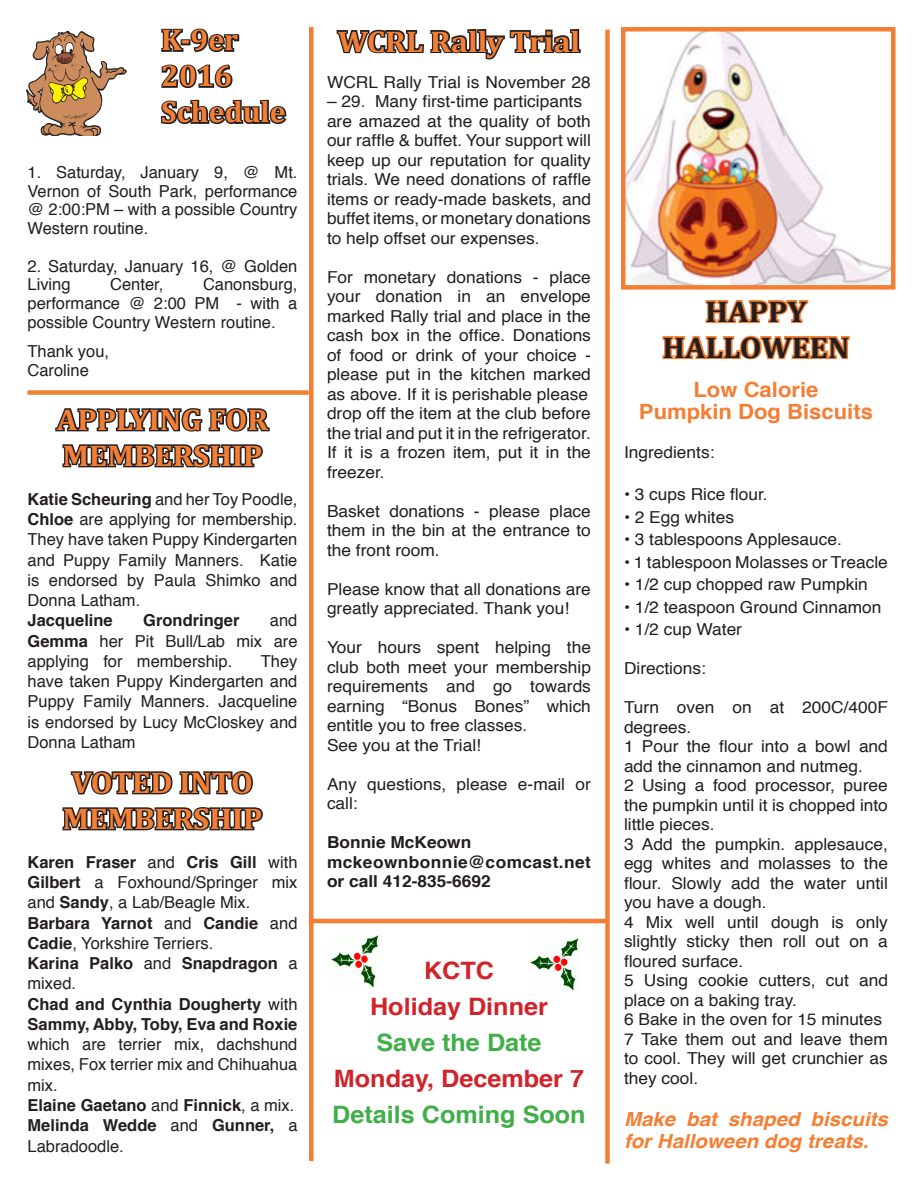
<style>
.page{position:relative;width:918px;height:1188px;background:#fff}
.page>*{position:absolute;margin:0;border:0;box-sizing:border-box;transform-origin:0 0}
.t1{font:700 30px "Cambria";color:#f47f34;scale:1.05 1}
.t2{font:700 30px "Cambria";color:#f47f34}
.t3{font:700 30px "Cambria";color:#231f20;scale:1.05 1}
.t4{font:700 24px "Helvetica";color:#d1232a;scale:1.05 1}
.t5{font:700 24px "Helvetica";color:#40ae49;scale:1.05 1}
.t6{font:700 21px "Helvetica";color:#f47f34;scale:1.05 1}
.t7{font:italic 700 19.5px/22.5px "Helvetica";color:#f47f34;scale:1.05 1}
.t8{font:16.5px/19.5px "Helvetica";color:#231f20;text-align:justify;scale:1.05 1}
.t9{font:16.5px/20.2px "Helvetica";color:#231f20;text-align:justify}
.t10{font:700 16.5px/20.2px "Helvetica";color:#231f20}
.t11{font:700 16.5px/19.5px "Helvetica";letter-spacing:.025em;color:#231f20;scale:1.05 1}
.t12{font:700 16.5px "Helvetica";color:#231f20;scale:1.05 1}
.s1{font-weight:700}
.s2{font-weight:400}
</style>
<div class="page">
<svg style="left:161px;top:28px;width:79px;height:25px"></svg>
<svg style="left:161px;top:64px;width:72px;height:25px"></svg>
<svg style="left:161px;top:99px;width:126px;height:26px"></svg>
<svg style="left:55px;top:408px;width:215px;height:24px"></svg>
<svg style="left:62px;top:444px;width:201px;height:24px"></svg>
<svg style="left:70px;top:771px;width:183px;height:24px"></svg>
<svg style="left:62px;top:807px;width:201px;height:24px"></svg>
<svg style="left:26px;top:31px;width:100px;height:105px"></svg>
<div style="left:309px;top:27px;width:5px;height:1134px;background:#f47f34"></div>
<svg style="left:336px;top:29px;width:245px;height:31px"></svg>
<svg style="left:705px;top:299px;width:104px;height:25px"></svg>
<svg style="left:662px;top:335px;width:188px;height:25px"></svg>
<div style="left:28px;top:390px;width:281px;height:5px;background:#f47f34"></div>
<div style="left:605px;top:30px;width:5px;height:1134px;background:#f47f34"></div>
<img style="left:626px;top:32px;width:265px;height:253px">
<div style="left:621px;top:27px;width:275px;height:263px;border:4px solid #f47f34"></div>
<hr style="left:309px;top:919px;width:299px;height:4px;background:#f47f34">
<img style="left:331px;top:936px;width:48px;height:52px">
<img style="left:530px;top:939px;width:49px;height:52px">
<p class="t2" style="left:161px;top:22px;width:78px">K-9er</p>
<p class="t2" style="left:161px;top:58px;width:73px">2016</p>
<p class="t2" style="left:161px;top:94px;width:126px">Schedule</p>
<p class="t9" style="left:28px;top:163px;width:272px;line-height:18.8px">1. Saturday, January 9, @ Mt.<br>Vernon of South Park, performance @ 2:00:PM – with a possible Country Western routine.</p>
<p class="t9" style="left:28px;top:257px;width:271px;line-height:18.8px">2. Saturday, January 16, @ Golden<br>Living</p>
<p class="t9" style="left:28px;top:276px;width:271px;line-height:18.8px;text-indent:176px">Canonsburg, performance @ 2:00 PM - with a possible Country Western routine.</p>
<p class="t9" style="left:28px;top:342px;width:83px">Thank you,</p>
<p class="t9" style="left:28px;top:360px;width:63px">Caroline</p>
<p class="t1" style="left:57px;top:401px;width:203px">APPLYING FOR</p>
<p class="t1" style="left:63px;top:437px;width:192px">MEMBERSHIP</p>
<p class="t9" style="left:28px;top:489px;width:271px"><span class="s1">Katie Scheuring</span> and her Toy Poodle, <span class="s1">Chloe</span> are applying for membership.<br>They have taken Puppy Kindergarten and Puppy Family Manners. Katie is endorsed by Paula Shimko and Donna Latham.</p>
<p class="t10" style="left:28px;top:611px;width:87px">Jacqueline</p>
<p class="t10" style="left:143px;top:611px;width:98px">Grondringer</p>
<p class="t9" style="left:110px;top:275px;width:55px">Center,</p>
<p class="t9" style="left:28px;top:611px;width:271px;text-indent:242px">and <span class="s1">Gemma</span> her Pit Bull/Lab mix are applying for membership.</p>
<p class="t9" style="left:28px;top:651px;width:271px;text-indent:233px">They have taken Puppy Kindergarten and Puppy Family Manners. Jacqueline is endorsed by Lucy McCloskey and Donna Latham</p>
<p class="t1" style="left:72px;top:764px;width:174px">VOTED INTO</p>
<p class="t1" style="left:63px;top:800px;width:192px">MEMBERSHIP</p>
<p class="t9" style="left:28px;top:852px;width:272px"><span class="s1">Karen Fraser</span> and <span class="s1">Cris Gill</span> with <span class="s1">Gilbert</span> a Foxhound/Springer mix and <span class="s1">Sandy</span>, a Lab/Beagle Mix.</p>
<p class="t9" style="left:28px;top:913px;width:271px"><span class="s1">Barbara Yarnot</span> and <span class="s1">Candie</span> and<br><span class="s1">Cadie</span>, Yorkshire Terriers.</p>
<p class="t10" style="left:28px;top:953px;width:271px">Karina Palko <span class="s2">and</span> Snapdragon <span class="s2">a mixed.</span></p>
<p class="t9" style="left:28px;top:994px;width:271px"><span class="s1">Chad and Cynthia Dougherty</span> with <span class="s1">Sammy, Abby, Toby, Eva and Roxie </span>which are terrier mix, dachshund mixes, Fox terrier mix and Chihuahua mix.</p>
<p class="t10" style="left:28px;top:1095px;width:268px">Elaine Gaetano <span class="s2">and</span> Finnick<span class="s2">, a mix.</span></p>
<p class="t10" style="left:28px;top:1115px;width:271px;line-height:21px">Melinda Wedde <span class="s2">and</span> Gunner, <span class="s2">a<br>Labradoodle.</span></p>
<p class="t1" style="left:338px;top:23px;width:232px">WCRL Rally Trial</p>
<p class="t8" style="left:327px;top:72px;width:253px">WCRL Rally Trial is November 28</p>
<p class="t8" style="left:327px;top:92px;width:244px">– 29. Many first-time participants</p>
<p class="t8" style="left:327px;top:111px;width:253px">are amazed at the quality of both our raffle &amp; buffet. Your support will keep up our reputation for quality trials. We need donations of raffle items or ready-made baskets, and buffet items, or monetary donations</p>
<p class="t8" style="left:327px;top:228px;width:204px">to help offset our expenses.</p>
<p class="t8" style="left:327px;top:267px;width:253px">For monetary donations - place your donation in an envelope marked Rally trial and place in the cash box in the office. Donations of food or drink of your choice - please put in the kitchen marked as above. If it is perishable please</p>
<p class="t8" style="left:327px;top:404px;width:253px">drop off the item at the club before the trial and put it in the refrigerator.<br>If it is a frozen item, put it in the freezer.</p>
<p class="t8" style="left:327px;top:501px;width:253px">Basket donations - please place them in the bin at the entrance to the front room.</p>
<p class="t8" style="left:327px;top:579px;width:253px">Please know that all donations are greatly appreciated. Thank you!</p>
<p class="t8" style="left:327px;top:638px;width:253px">Your hours spent helping the club both meet your membership requirements and go towards earning “Bonus Bones” which entitle you to free classes.</p>
<p class="t8" style="left:327px;top:735px;width:148px">See you at the Trial!</p>
<p class="t8" style="left:327px;top:774px;width:253px">Any questions, please e-mail or call:</p>
<p class="t12" style="left:327px;top:829px;width:139px">Bonnie McKeown</p>
<p class="t11" style="left:327px;top:852px;width:253px">mckeownbonnie@comcast.net or call 412-835-6692</p>
<p class="t4" style="left:424px;top:951px;width:68px">KCTC</p>
<p class="t4" style="left:370px;top:987px;width:171px">Holiday Dinner</p>
<p class="t5" style="left:376px;top:1023px;width:159px">Save the Date</p>
<p class="t4" style="left:334px;top:1059px;width:240px">Monday, December 7</p>
<p class="t5" style="left:332px;top:1095px;width:243px">Details Coming Soon</p>
<p class="t3" style="left:706px;top:293px;width:98px">HAPPY</p>
<p class="t3" style="left:662px;top:329px;width:180px">HALLOWEEN</p>
<p class="t6" style="left:694px;top:372px;width:121px">Low Calorie</p>
<p class="t6" style="left:639px;top:395px;width:224px">Pumpkin Dog Biscuits</p>
<p class="t8" style="left:624px;top:443px;width:88px">Ingredients:</p>
<p class="t8" style="left:624px;top:485px;width:138px">• 3 cups Rice flour.</p>
<p class="t8" style="left:624px;top:507px;width:106px">• 2 Egg whites</p>
<p class="t8" style="left:624px;top:530px;width:209px">• 3 tablespoons Applesauce.</p>
<p class="t8" style="left:624px;top:552px;width:253px">• 1 tablespoon Molasses or Treacle</p>
<p class="t8" style="left:624px;top:575px;width:234px">• 1/2 cup chopped raw Pumpkin</p>
<p class="t8" style="left:624px;top:597px;width:247px">• 1/2 teaspoon Ground Cinnamon</p>
<p class="t8" style="left:624px;top:620px;width:114px">• 1/2 cup Water</p>
<p class="t8" style="left:624px;top:659px;width:79px">Directions:</p>
<p class="t8" style="left:624px;top:698px;width:253px">Turn oven on at 200C/400F degrees.</p>
<p class="t8" style="left:624px;top:737px;width:253px">1 Pour the flour into a bowl and add the cinnamon and nutmeg.</p>
<p class="t8" style="left:624px;top:776px;width:253px">2 Using a food processor, puree the pumpkin until it is chopped into little pieces.</p>
<p class="t8" style="left:624px;top:834px;width:253px">3 Add the pumpkin. applesauce, egg whites and molasses to the flour. Slowly add the water until you have a dough.</p>
<p class="t8" style="left:624px;top:912px;width:253px">4 Mix well until dough is only slightly sticky then roll out on a floured surface.</p>
<p class="t8" style="left:624px;top:971px;width:253px">5 Using cookie cutters, cut and place on a baking tray.</p>
<p class="t8" style="left:624px;top:1010px;width:247px">6 Bake in the oven for 15 minutes</p>
<p class="t8" style="left:624px;top:1029px;width:253px">7 Take them out and leave them to cool. They will get crunchier as they cool.</p>
<p class="t7" style="left:624px;top:1108px;width:253px">Make bat shaped biscuits for Halloween dog treats.</p>
</div>
